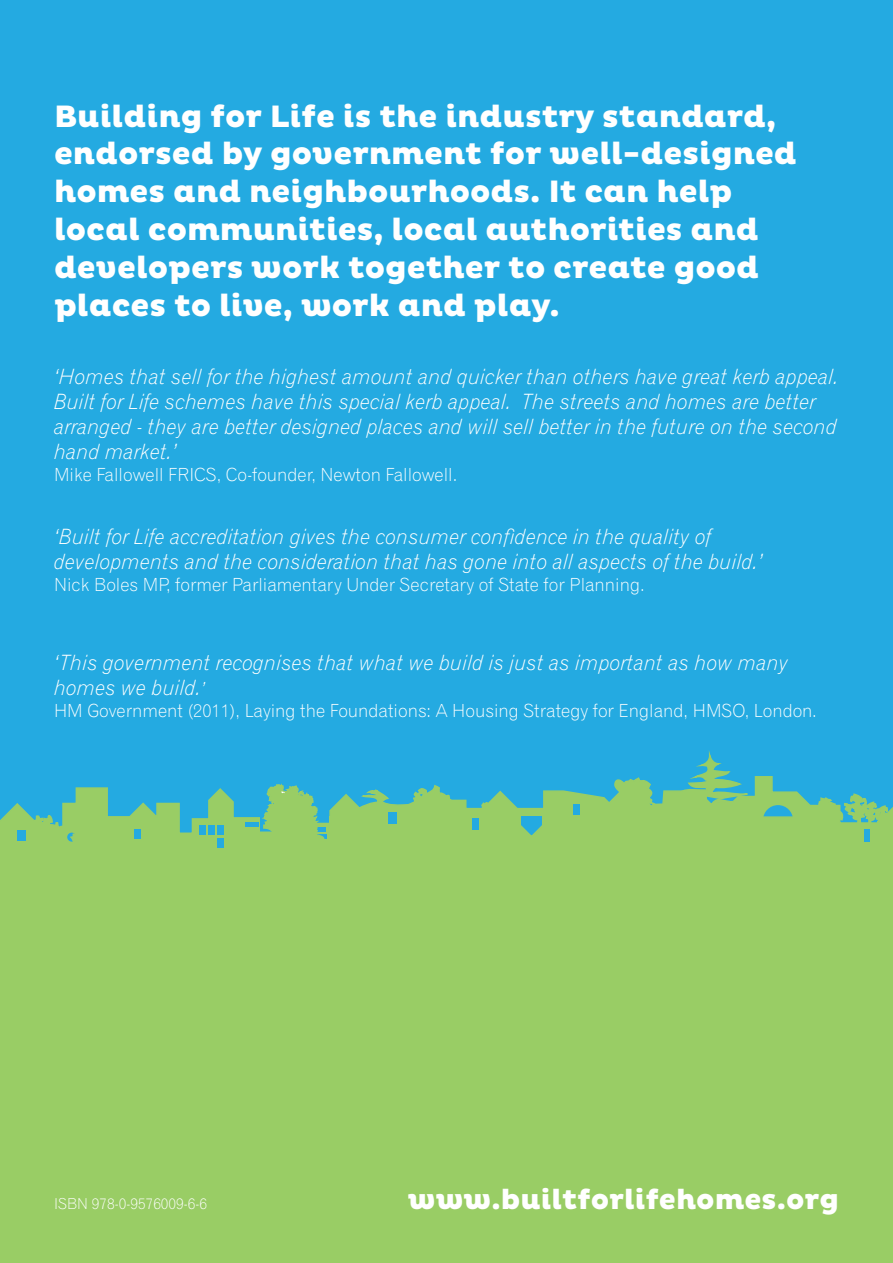
<style>
.page{position:relative;width:893px;height:1263px;background:#24aae1}
.page>*{position:absolute;margin:0;border:0;box-sizing:border-box;transform-origin:0 0}
.t1{font:800 31.5px/37.8px "Pluto";color:#fff}
.t2{font:800 28.5px "Pluto";color:#fff}
.t3{font:21px/25.2px "Gothic 720 BT Light Italic B";color:#fff}
.t4{font:18px "Gothic 720 BT Light B";color:#fff}
.t5{font:15px "Gothic 720 BT Light B";color:#fff}
.s1{font-size:18px}
</style>
<div class="page">
<div style="left:0;top:776px;width:893px;height:487px;background:#99cd65"></div>
<svg style="left:595px;top:751px;width:167px;height:76px"></svg>
<div style="left:135px;top:829px;width:6px;height:9px;background:#24aae1"></div>
<div style="left:200px;top:826px;width:6px;height:9px;background:#24aae1"></div>
<div style="left:209px;top:826px;width:6px;height:9px;background:#24aae1"></div>
<div style="left:217px;top:826px;width:6px;height:9px;background:#24aae1"></div>
<div style="left:217px;top:838px;width:6px;height:9px;background:#24aae1"></div>
<div style="left:245px;top:822px;width:13px;height:5px;background:#24aae1"></div>
<div style="left:313px;top:827px;width:13px;height:5px;background:#24aae1"></div>
<div style="left:313px;top:834px;width:13px;height:5px;background:#24aae1"></div>
<div style="left:521px;top:816px;width:20px;height:23px;background:#24aae1"></div>
<svg style="left:511px;top:817px;width:37px;height:33px"></svg>
<div style="left:573px;top:804px;width:6px;height:10px;background:#24aae1"></div>
<div style="left:763px;top:805px;width:30px;height:30px;background:#24aae1;border-radius:50%"></div>
<div style="left:757px;top:816px;width:46px;height:26px;background:#99cd65"></div>
<div style="left:472px;top:818px;width:7px;height:11px;background:#24aae1"></div>
<div style="left:388px;top:812px;width:8px;height:11px;background:#24aae1"></div>
<svg style="left:411px;top:791px;width:13px;height:9px"></svg>
<svg style="left:481px;top:798px;width:10px;height:14px"></svg>
<svg style="left:362px;top:793px;width:14px;height:3px"></svg>
<div style="left:864px;top:829px;width:6px;height:12px;background:#24aae1"></div>
<svg style="left:817px;top:792px;width:76px;height:42px"></svg>
<div style="left:17px;top:830px;width:8px;height:11px;background:#24aae1"></div>
<svg style="left:30px;top:812px;width:54px;height:36px;background:#88c876"></svg>
<svg style="left:260px;top:782px;width:65px;height:64px"></svg>
<p class="t1" style="left:54px;top:98px;width:744px">Building for Life is the industry standard, endorsed by government for well-designed homes and neighbourhoods. It can help local communities, local authorities and developers work together to create good places to live, work and play.</p>
<p class="t3" style="left:54px;top:363px;width:786px">‘Homes that sell for the highest amount and quicker than others have great kerb appeal.<br>Built for Life schemes have this special kerb appeal. The streets and homes are better arranged - they are better designed places and will sell better in the future on the second hand market.’</p>
<p class="t4" style="left:54px;top:463px;width:405px">Mike Fallowell FRICS, Co-founder, Newton Fallowell.</p>
<p class="t3" style="left:54px;top:524px;width:711px">‘Built for Life accreditation gives the consumer confidence in the quality of developments and the consideration that has gone into all aspects of the build.’</p>
<p class="t4" style="left:54px;top:574px;width:592px">Nick Boles MP, former Parliamentary Under Secretary of State for Planning.</p>
<p class="t3" style="left:54px;top:650px;width:736px">‘This government recognises that what we build is just as important as how many homes we build.<span class="s1">’</span></p>
<p class="t4" style="left:54px;top:700px;width:764px">HM Government (2011), Laying the Foundations: A Housing Strategy for England, HMSO, London.</p>
<p class="t5" style="left:54px;top:1194px;width:155px">ISBN 978-0-9576009-6-6</p>
<p class="t2" style="left:408px;top:1183px;width:433px">www.builtforlifehomes.org</p>
</div>
